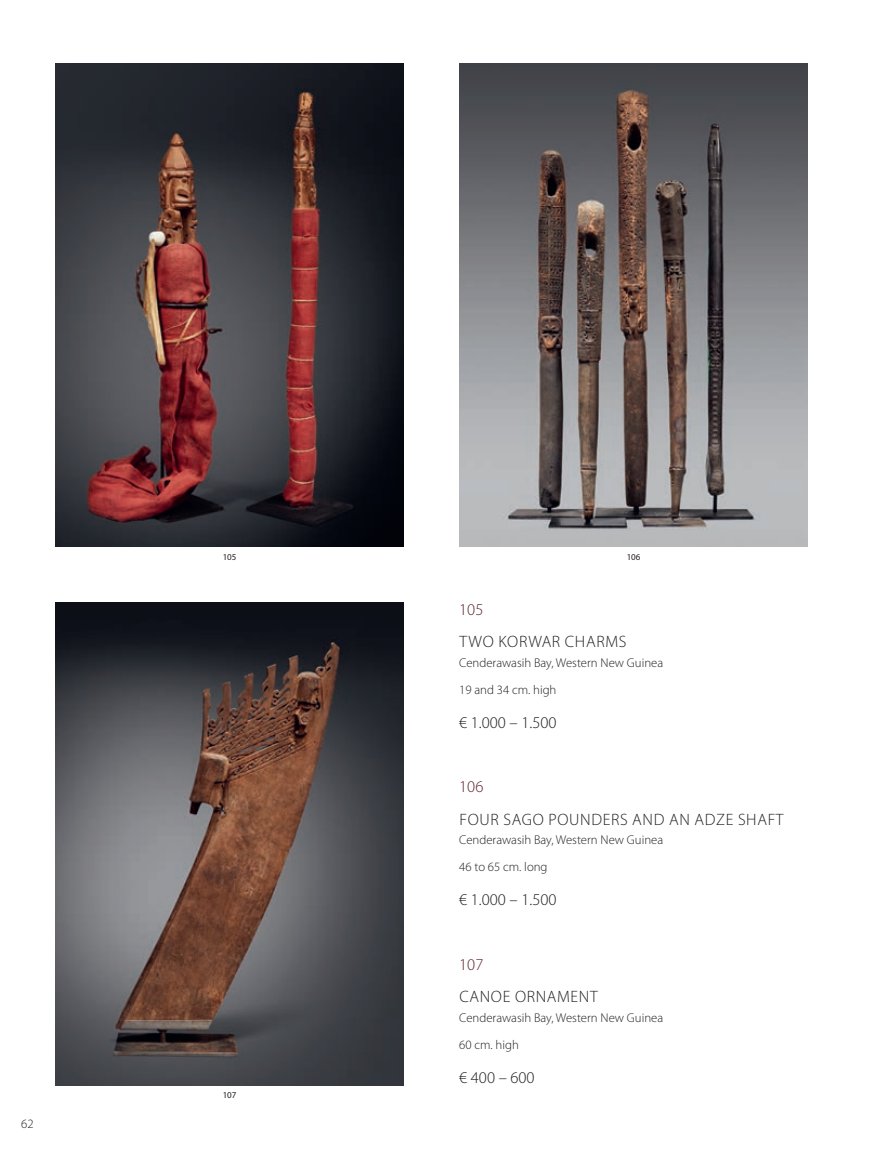
<style>
.page{position:relative;width:893px;height:1149px;background:#fff}
.page>*{position:absolute;margin:0;border:0;box-sizing:border-box;transform-origin:0 0}
.t1{font:300 16.5px "Myriad Pro";letter-spacing:.04em;color:#231f20}
.t2{font:300 16.5px "Myriad Pro";color:#60262b}
.t3{font:300 12.75px/27px "Myriad Pro";color:#231f20}
.t4{font:9px "Myriad Pro";color:#231f20}
</style>
<div class="page">
<img style="left:459px;top:64px;width:349px;height:482px">
<img style="left:55px;top:64px;width:349px;height:482px">
<img style="left:55px;top:602px;width:349px;height:482px">
<p class="t4" style="left:223px;top:552px;width:15px">105</p>
<p class="t3" style="left:21px;top:1109px;width:14px">62</p>
<p class="t4" style="left:223px;top:1089px;width:15px">107</p>
<p class="t4" style="left:627px;top:552px;width:15px">106</p>
<p class="t2" style="left:459px;top:599px;width:26px">105</p>
<p class="t1" style="left:459px;top:632px;width:169px">TWO KORWAR CHARMS</p>
<p class="t3" style="left:459px;top:649px;width:205px">Cenderawasih Bay, Western New Guinea<br>19 and 34 cm. high</p>
<p class="t1" style="left:459px;top:713px;width:99px">€ 1.000 – 1.500</p>
<p class="t2" style="left:459px;top:777px;width:26px">106</p>
<p class="t1" style="left:459px;top:810px;width:326px">FOUR SAGO POUNDERS AND AN ADZE SHAFT</p>
<p class="t3" style="left:459px;top:826px;width:205px">Cenderawasih Bay, Western New Guinea<br>46 to 65 cm. long</p>
<p class="t1" style="left:459px;top:890px;width:99px">€ 1.000 – 1.500</p>
<p class="t2" style="left:459px;top:954px;width:26px">107</p>
<p class="t1" style="left:459px;top:987px;width:140px">CANOE ORNAMENT</p>
<p class="t3" style="left:459px;top:1004px;width:205px">Cenderawasih Bay, Western New Guinea<br>60 cm. high</p>
<p class="t1" style="left:459px;top:1068px;width:77px">€ 400 – 600</p>
</div>
